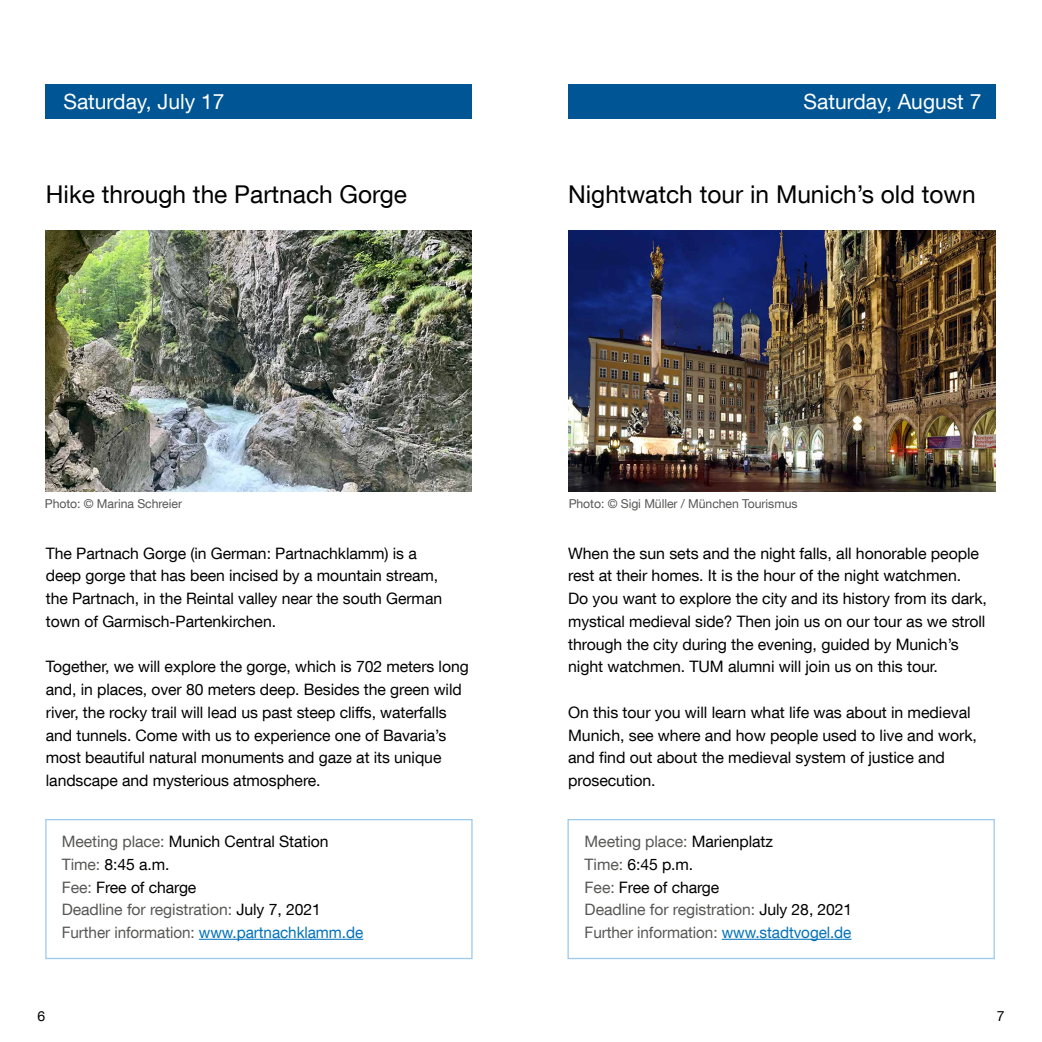
<style>
.page{position:relative;width:1042px;height:1042px;background:#fff}
.page>*{position:absolute;margin:0;border:0;box-sizing:border-box;transform-origin:0 0}
.t1{font:24.5px "TUM Neue Helvetica";color:#000}
.t2{font:21px "TUM Neue Helvetica";color:#fff}
.t3{font:15.75px/22.8px "TUM Neue Helvetica";letter-spacing:-.005em;color:#000}
.t4{font:15.75px/22.8px "TUM Neue Helvetica";letter-spacing:-.005em;color:#575756}
.t5{font:14px "TUM Neue Helvetica";color:#000}
.t6{font:12.25px "TUM Neue Helvetica";letter-spacing:-.005em;color:#575756}
.s1{color:#000}
.s2{color:#0072bb}
</style>
<div class="page">
<div style="left:45px;top:819px;width:427px;height:140px;border:1px solid #9dcbee"></div>
<div style="left:45px;top:84px;width:427px;height:35px;background:#005694"></div>
<hr style="left:199px;top:939px;width:164px;height:1px;background:#0072bb">
<div style="left:569px;top:84px;width:426px;height:35px;background:#005694"></div>
<div style="left:567px;top:819px;width:428px;height:140px;border:1px solid #9dcbee"></div>
<hr style="left:722px;top:939px;width:129px;height:1px;background:#0072bb">
<img style="left:46px;top:230px;width:426px;height:262px">
<img style="left:568px;top:230px;width:427px;height:262px">
<h2 class="t2" style="left:63px;top:88px;width:163px">Saturday, July 17</h2>
<h1 class="t1" style="left:46px;top:179px;width:362px">Hike through the Partnach Gorge</h1>
<h2 class="t2" style="left:803px;top:88px;width:179px">Saturday, August 7</h2>
<h1 class="t1" style="left:568px;top:179px;width:409px">Nightwatch tour in Munich’s old town</h1>
<p class="t6" style="left:45px;top:496px;width:139px">Photo: © Marina Schreier</p>
<p class="t3" style="left:46px;top:541px;width:398px">The Partnach Gorge (in German: Partnachklamm) is a deep gorge that has been incised by a mountain stream, the Partnach, in the Reintal valley near the south German town of Garmisch-Partenkirchen.</p>
<p class="t3" style="left:46px;top:655px;width:424px">Together, we will explore the gorge, which is 702 meters long and, in places, over 80 meters deep. Besides the green wild river, the rocky trail will lead us past steep cliffs, waterfalls and tunnels. Come with us to experience one of Bavaria’s most beautiful natural monuments and gaze at its unique landscape and mysterious atmosphere.</p>
<p class="t4" style="left:62px;top:830px;width:303px">Meeting place: <span class="s1">Munich Central Station<br></span>Time: <span class="s1">8:45 a.m.<br></span>Fee: <span class="s1">Free of charge<br></span>Deadline for registration: <span class="s1">July 7, 2021<br></span>Further information: <span class="s2">www.partnachklamm.de</span></p>
<p class="t6" style="left:569px;top:496px;width:230px">Photo: © Sigi Müller / München Tourismus</p>
<p class="t3" style="left:568px;top:541px;width:420px">When the sun sets and the night falls, all honorable people rest at their homes. It is the hour of the night watchmen.<br>Do you want to explore the city and its history from its dark, mystical medieval side? Then join us on our tour as we stroll through the city during the evening, guided by Munich’s night watchmen. TUM alumni will join us on this tour.</p>
<p class="t3" style="left:568px;top:700px;width:410px">On this tour you will learn what life was about in medieval Munich, see where and how people used to live and work, and find out about the medieval system of justice and prosecution.</p>
<p class="t4" style="left:585px;top:830px;width:269px">Meeting place: <span class="s1">Marienplatz<br></span>Time: <span class="s1">6:45 p.m.<br></span>Fee: <span class="s1">Free of charge<br></span>Deadline for registration: <span class="s1">July 28, 2021<br></span>Further information: <span class="s2">www.stadtvogel.de</span></p>
<p class="t5" style="left:37px;top:1007px;width:9px">6</p>
<p class="t5" style="left:997px;top:1007px;width:9px">7</p>
</div>
